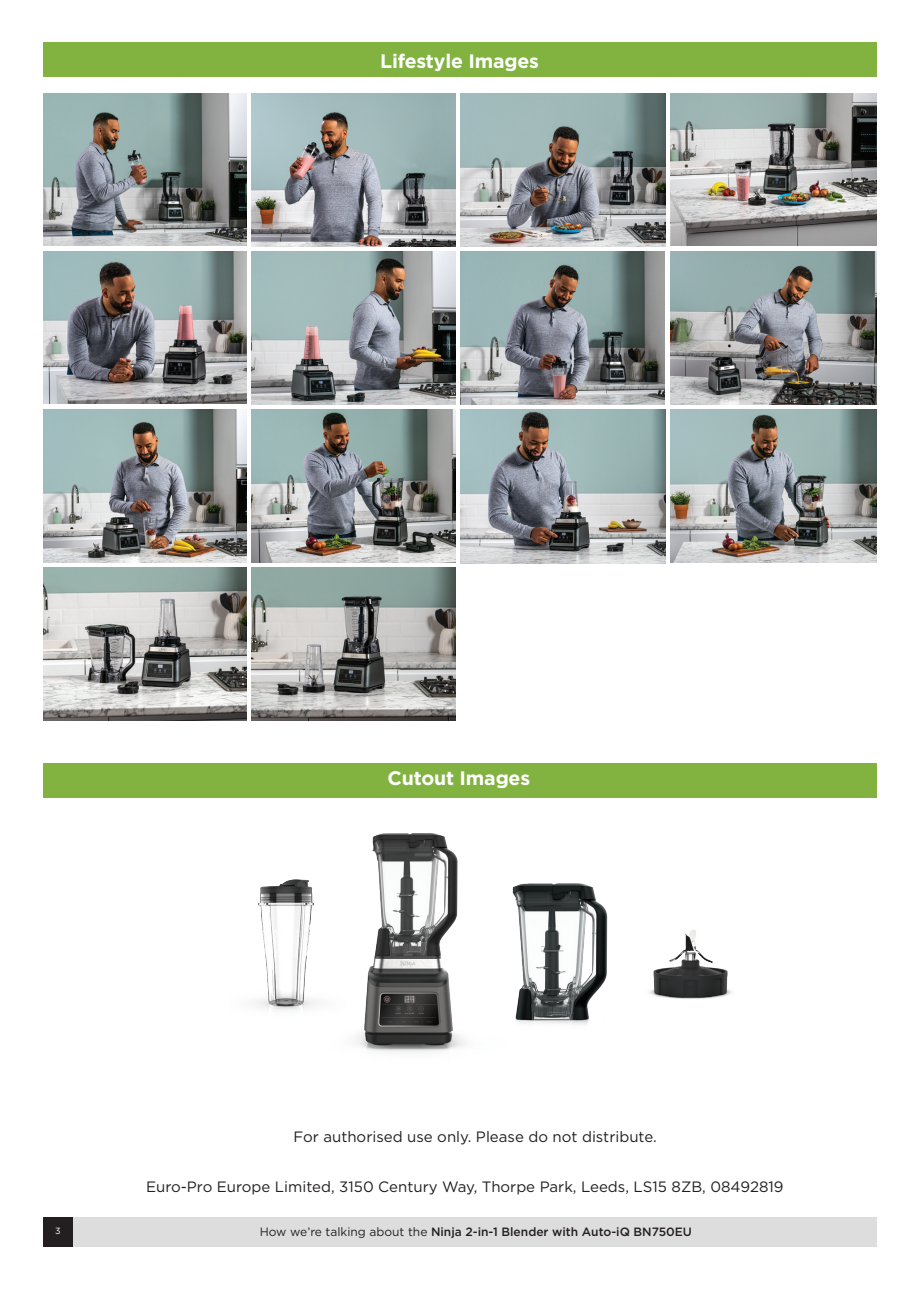
<style>
.page{position:relative;width:919px;height:1289px;background:#fff}
.page>*{position:absolute;margin:0;border:0;box-sizing:border-box;transform-origin:0 0}
.t1{font:700 19.5px "Gotham";letter-spacing:-.01em;color:#fff}
.t2{font:15px "Gotham";color:#231f20}
.t3{font:500 12px "Gotham";color:#231f20}
.t4{font:9px "Gotham";color:#fff}
.s1{font-weight:400}
</style>
<div class="page">
<div style="left:43px;top:763px;width:833px;height:34px;background:#82b340"></div>
<div style="left:43px;top:1216px;width:833px;height:30px;background:#dedddd"></div>
<div style="left:43px;top:1216px;width:30px;height:30px;background:#231f20"></div>
<div style="left:43px;top:43px;width:833px;height:34px;background:#82b340"></div>
<img style="left:355px;top:833px;width:110px;height:220px">
<img style="left:465px;top:883px;width:143px;height:162px">
<img style="left:43px;top:251px;width:203px;height:153px">
<img style="left:43px;top:567px;width:203px;height:153px">
<img style="left:251px;top:251px;width:204px;height:153px">
<img style="left:251px;top:567px;width:204px;height:153px">
<img style="left:460px;top:251px;width:205px;height:154px">
<img style="left:670px;top:251px;width:206px;height:153px">
<img style="left:43px;top:93px;width:203px;height:153px">
<img style="left:43px;top:409px;width:203px;height:153px">
<img style="left:252px;top:93px;width:204px;height:153px">
<img style="left:252px;top:409px;width:204px;height:153px">
<img style="left:461px;top:93px;width:204px;height:154px">
<img style="left:461px;top:409px;width:204px;height:154px">
<img style="left:670px;top:93px;width:206px;height:153px">
<img style="left:670px;top:409px;width:206px;height:153px">
<img style="left:255px;top:879px;width:62px;height:132px">
<img style="left:649px;top:930px;width:83px;height:69px">
<p class="t1" style="left:380px;top:48px;width:160px">Lifestyle Images</p>
<p class="t1" style="left:387px;top:765px;width:144px">Cutout Images</p>
<p class="t2" style="left:293px;top:1127px;width:365px">For authorised use only. Please do not distribute.</p>
<p class="t2" style="left:146px;top:1176px;width:639px">Euro-Pro Europe Limited, 3150 Century Way, Thorpe Park, Leeds, LS15 8ZB, 08492819</p>
<p class="t4" style="left:55px;top:1224px;width:7px">3</p>
<p class="t3" style="left:260px;top:1223px;width:434px"><span class="s1">How we’re talking about the</span> Ninja 2-in-1 Blender with Auto-iQ BN750EU</p>
</div>
